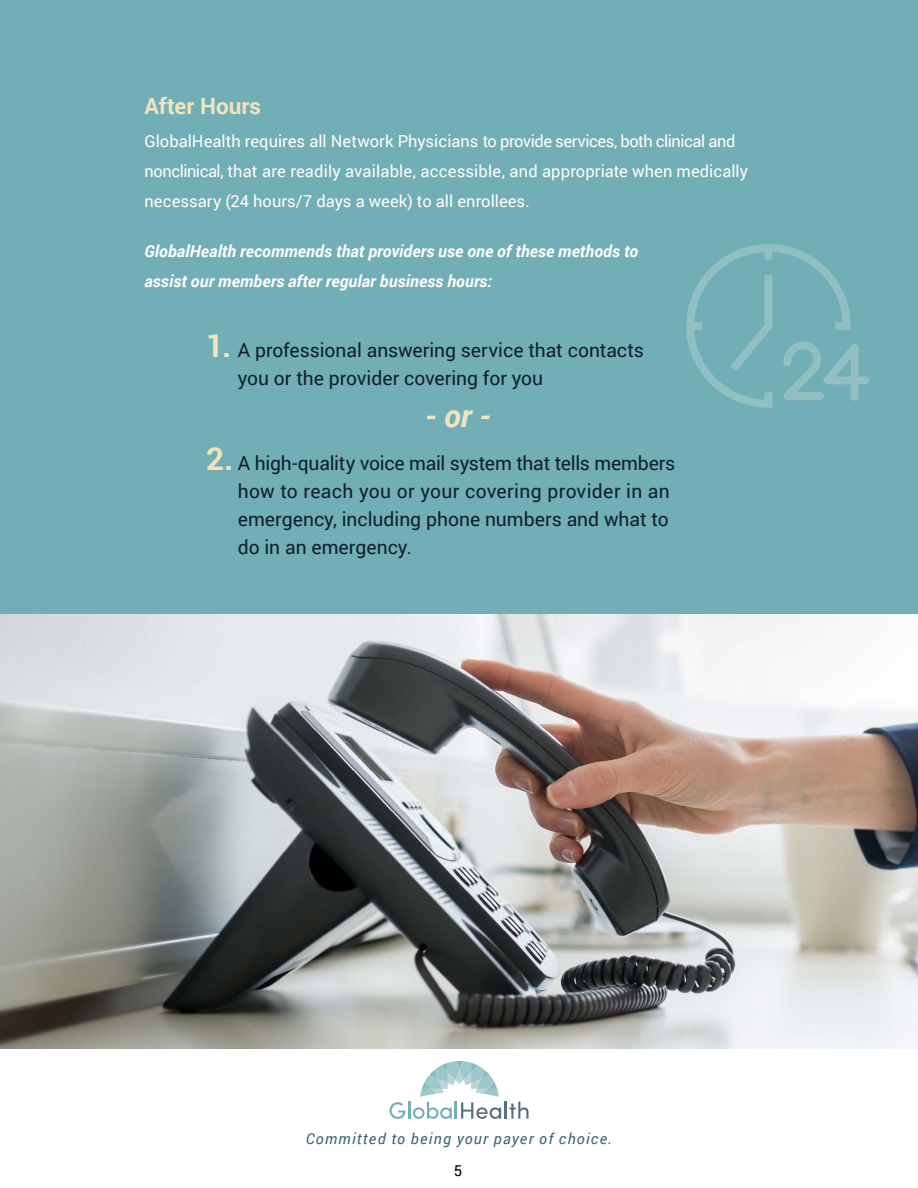
<style>
.page{position:relative;width:918px;height:1188px;background:#fff}
.page>*{position:absolute;margin:0;border:0;box-sizing:border-box;transform-origin:0 0}
.t1{font:italic 700 31.65px "Roboto";color:#f0e3c0}
.t2{font:700 22.5px "Roboto";color:#f0e3c0}
.t3{font:19.35px/28px "Roboto";color:#0f1f2f}
.t4{font:16.5px/30px "Roboto";color:#fff}
.t5{font:italic 700 16.5px/30px "Roboto";letter-spacing:.005em;color:#fff}
.t6{font:italic 15px "Roboto";letter-spacing:.08em;color:#3c6670}
.t7{font:15px "Roboto";color:#000}
.s1{font-weight:700;font-size:31.65px;color:#f0e3c0}
</style>
<div class="page">
<div style="left:0;top:0;width:918px;height:1048px;background:#72aeb5"></div>
<svg style="left:389px;top:1061px;width:140px;height:58px"></svg>
<svg style="left:686px;top:244px;width:184px;height:164px"></svg>
<img style="left:0;top:614px;width:918px;height:434px">
<p class="t2" style="left:144px;top:91px;width:118px">After Hours</p>
<p class="t4" style="left:144px;top:126px;width:605px">GlobalHealth requires all Network Physicians to provide services, both clinical and nonclinical, that are readily available, accessible, and appropriate when medically necessary (24 hours/7 days a week) to all enrollees.</p>
<p class="t5" style="left:144px;top:235px;width:495px">GlobalHealth recommends that providers use one of these methods to assist our members after regular business hours:</p>
<p class="t3" style="left:238px;top:335px;width:408px;text-indent:-31px"><span class="s1">1.</span> A professional answering service that contacts you or the provider covering for you</p>
<h1 class="t1" style="left:425px;top:393px;width:68px">- or -</h1>
<p class="t3" style="left:238px;top:448px;width:439px;text-indent:-32px"><span class="s1">2.</span> A high-quality voice mail system that tells members how to reach you or your covering provider in an emergency, including phone numbers and what to do in an emergency.</p>
<p class="t6" style="left:306px;top:1128px;width:308px">Committed to being your payer of choice.</p>
<p class="t7" style="left:454px;top:1160px;width:10px">5</p>
</div>
